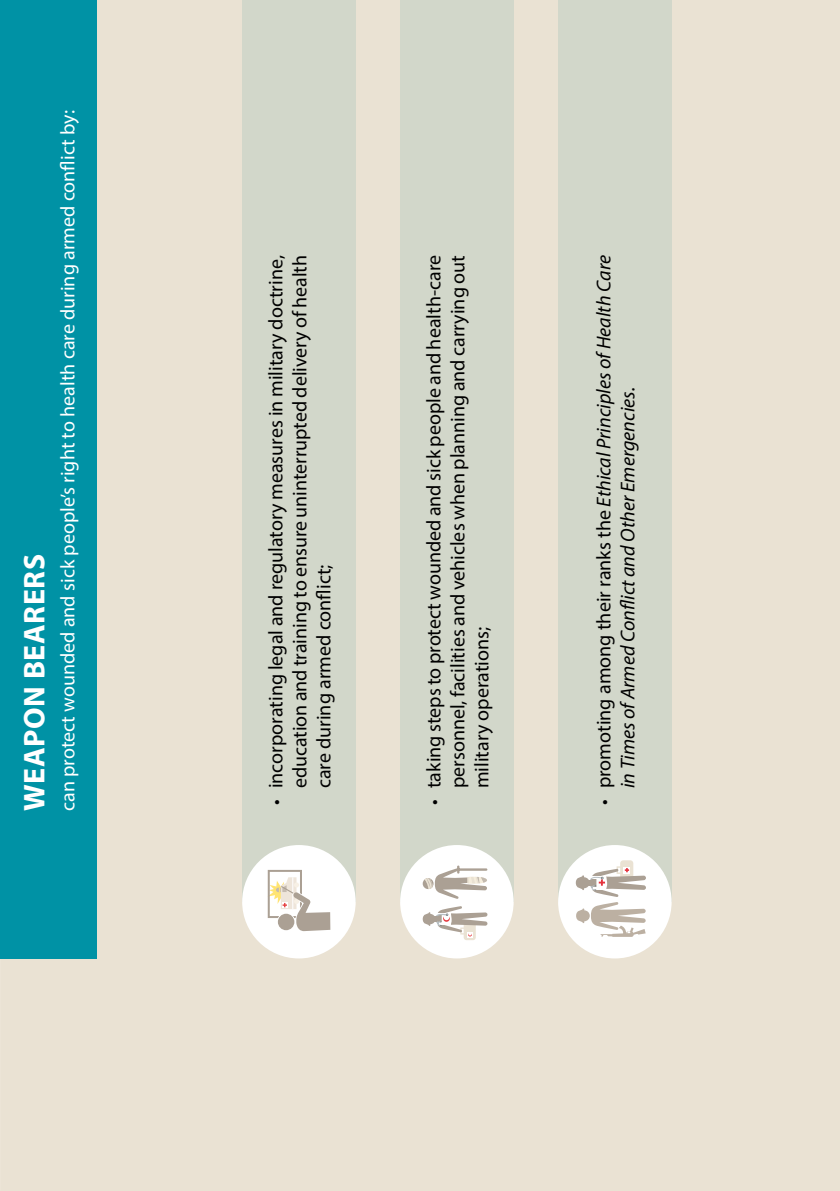
<style>
.page{position:relative;width:840px;height:1191px;background:#fff}
.page>*{position:absolute;margin:0;border:0;box-sizing:border-box;transform-origin:0 0}
.t1{font:700 30px "Myriad Pro";letter-spacing:.02em;color:#fff}
.t2{font:20px/24px "Myriad Pro";color:#000;text-align:justify}
.t3{font:italic 20px/24px "Myriad Pro";color:#000}
.t4{font:20px "Myriad Pro";color:#fff}
.s1{font-style:normal}
</style>
<div class="page">
<div style="left:0;top:0;width:839px;height:1191px;background:#eae2d3"></div>
<div style="left:0;top:0;width:96px;height:958px;background:#0092a5"></div>
<div style="left:242px;top:0;width:113px;height:901px;background:#d2d7ca"></div>
<div style="left:400px;top:0;width:113px;height:901px;background:#d2d7ca"></div>
<div style="left:557px;top:0;width:114px;height:901px;background:#d2d7ca"></div>
<div style="left:242px;top:845px;width:113px;height:113px;background:#fff;border-radius:50%"></div>
<svg style="left:267px;top:870px;width:63px;height:62px"></svg>
<div style="left:400px;top:845px;width:113px;height:113px;background:#fff;border-radius:50%"></div>
<svg style="left:424px;top:866px;width:63px;height:33px"></svg>
<hr style="left:458px;top:868px;width:28px;height:2px;background:#aba094">
<svg style="left:422px;top:906px;width:65px;height:34px"></svg>
<div style="left:557px;top:845px;width:114px;height:113px;background:#fff;border-radius:50%"></div>
<svg style="left:575px;top:860px;width:70px;height:77px"></svg>
<h1 class="t1" style="left:15px;top:810px;width:258px;rotate:-90deg">WEAPON BEARERS</h1>
<p class="t4" style="left:55px;top:811px;width:702px;rotate:-90deg">can protect wounded and sick people’s right to health care during armed conflict by:</p>
<p class="t2" style="left:263px;top:788px;width:534px;text-indent:-17px;rotate:-90deg">• incorporating legal and regulatory measures in military doctrine, education and training to ensure uninterrupted delivery of health care during armed conflict;</p>
<p class="t2" style="left:421px;top:788px;width:535px;text-indent:-17px;rotate:-90deg">• taking steps to protect wounded and sick people and health-care personnel, facilities and vehicles when planning and carrying out military operations;</p>
<p class="t3" style="left:591px;top:788px;width:534px;text-indent:-17px;rotate:-90deg"><span class="s1">• promoting among their ranks the</span> Ethical Principles of Health Care in Times of Armed Conflict and Other Emergencies.</p>
</div>
